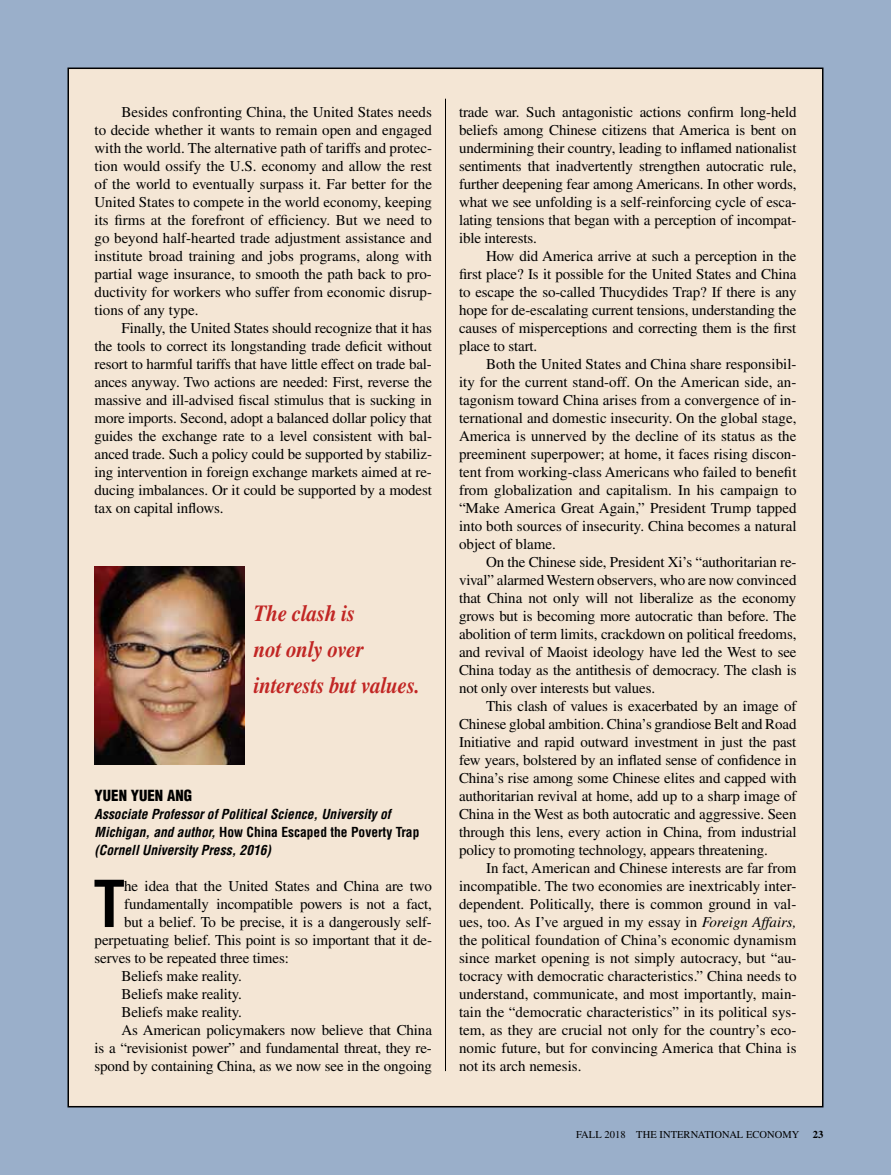
<style>
.page{position:relative;width:891px;height:1175px;background:#fff}
.page>*{position:absolute;margin:0;border:0;box-sizing:border-box;transform-origin:0 0}
.t1{font:700 condensed 63px "Helvetica LT Std";color:#000}
.t2{font:italic 700 23.1px/36px "Times LT Std";letter-spacing:-.01em;color:#c12624;scale:.91 1}
.t3{font:15px/18px "Times LT Std";letter-spacing:-.01em;color:#000;text-align:justify}
.t4{font:900 condensed 15px "Helvetica LT Std";color:#000}
.t5{font:italic 700 condensed 13.5px/18px "Helvetica LT Std";color:#000}
.t6{font:10.5px "Times LT Std";letter-spacing:.005em;color:#000}
.t7{font:700 10.5px "Times LT Std";color:#000}
.s1{font-style:normal}
.s2{font-style:italic}
</style>
<div class="page">
<div style="left:0;top:0;width:891px;height:1174px;background:#9aafca"></div>
<div style="left:68px;top:68px;width:755px;height:1038px;background:#f4e6d5"></div>
<hr style="left:445px;top:99px;width:1px;height:972px;background:#000">
<img style="left:94px;top:567px;width:150px;height:198px">
<p class="t3" style="left:94px;top:103px;width:339px;text-indent:27px">Besides confronting China, the United States needs to decide whether it wants to remain open and engaged with the world. The alternative path of tariffs and protec&shy;tion would ossify the U.S. economy and allow the rest of the world to eventually surpass it. Far better for the United States to compete in the world economy, keeping its firms at the forefront of efficiency. But we need to go beyond half-hearted trade adjustment assistance and institute broad training and jobs programs, along with partial wage insurance, to smooth the path back to pro&shy;ductivity for workers who suffer from economic disrup&shy;tions of any type.</p>
<p class="t3" style="left:94px;top:319px;width:339px;text-indent:27px">Finally, the United States should recognize that it has the tools to correct its longstanding trade deficit without resort to harmful tariffs that have little effect on trade bal&shy;ances anyway. Two actions are needed: First, reverse the massive and ill-advised fiscal stimulus that is sucking in more imports. Second, adopt a balanced dollar policy that guides the exchange rate to a level consistent with bal&shy;anced trade. Such a policy could be supported by stabiliz&shy;ing intervention in foreign exchange markets aimed at re&shy;ducing imbalances. Or it could be supported by a modest tax on capital inflows.</p>
<h2 class="t2" style="left:254px;top:595px;width:184px">The clash is<br>not only over interests but values.</h2>
<p class="t4" style="left:94px;top:786px;width:99px">YUEN YUEN ANG</p>
<p class="t5" style="left:94px;top:805px;width:326px">Associate Professor of Political Science, University of<br>Michigan, and author, <span class="s1">How China Escaped the Poverty Trap </span>(Cornell University Press, 2016)</p>
<h1 class="t1" style="left:93px;top:864px;width:33px">T</h1>
<p class="t3" style="left:124px;top:877px;width:309px">he idea that the United States and China are two</p>
<p class="t3" style="left:124px;top:895px;width:309px">fundamentally incompatible powers is not a fact,</p>
<p class="t3" style="left:124px;top:913px;width:309px">but a belief. To be precise, it is a dangerously self-</p>
<p class="t3" style="left:95px;top:931px;width:339px">perpetuating belief. This point is so important that it de-</p>
<p class="t3" style="left:95px;top:949px;width:196px">serves to be repeated three times:</p>
<p class="t3" style="left:122px;top:967px;width:122px">Beliefs make reality.</p>
<p class="t3" style="left:122px;top:985px;width:122px">Beliefs make reality.</p>
<p class="t3" style="left:122px;top:1003px;width:122px">Beliefs make reality.</p>
<p class="t3" style="left:122px;top:1021px;width:312px">As American policymakers now believe that China</p>
<p class="t3" style="left:95px;top:1039px;width:339px">is a “revisionist power” and fundamental threat, they re-</p>
<p class="t3" style="left:95px;top:1057px;width:339px">spond by containing China, as we now see in the ongoing</p>
<p class="t3" style="left:459px;top:103px;width:339px">trade war. Such antagonistic actions confirm long-held beliefs among Chinese citizens that America is bent on undermining their country, leading to inflamed nationalist sentiments that inadvertently strengthen autocratic rule, further deepening fear among Americans. In other words, what we see unfolding is a self-reinforcing cycle of esca&shy;lating tensions that began with a perception of incompat&shy;ible interests.</p>
<p class="t3" style="left:459px;top:247px;width:339px;text-indent:27px">How did America arrive at such a perception in the first place? Is it possible for the United States and China to escape the so-called Thucydides Trap? If there is any hope for de-escalating current tensions, understanding the causes of misperceptions and correcting them is the first place to start.</p>
<p class="t3" style="left:459px;top:355px;width:339px;text-indent:27px">Both the United States and China share responsibil&shy;ity for the current stand-off. On the American side, an&shy;tagonism toward China arises from a convergence of in&shy;ternational and domestic insecurity. On the global stage, America is unnerved by the decline of its status as the preeminent superpower; at home, it faces rising discon&shy;tent from working-class Americans who failed to benefit from globalization and capitalism. In his campaign to “Make America Great Again,” President Trump tapped into both sources of insecurity. China becomes a natural object of blame.</p>
<p class="t3" style="left:459px;top:553px;width:339px;text-indent:27px">On the Chinese side, President Xi’s “authoritarian re&shy;vival” alarmed Western observers, who are now convinced that China not only will not liberalize as the economy grows but is becoming more autocratic than before. The abolition of term limits, crackdown on political freedoms, and revival of Maoist ideology have led the West to see China today as the antithesis of democracy. The clash is not only over interests but values.</p>
<p class="t3" style="left:459px;top:697px;width:339px;text-indent:27px">This clash of values is exacerbated by an image of Chinese global ambition. China’s grandiose Belt and Road Initiative and rapid outward investment in just the past few years, bolstered by an inflated sense of confidence in China’s rise among some Chinese elites and capped with authoritarian revival at home, add up to a sharp image of China in the West as both autocratic and aggressive. Seen through this lens, every action in China, from industrial policy to promoting technology, appears threatening.</p>
<p class="t3" style="left:459px;top:859px;width:339px;text-indent:27px">In fact, American and Chinese interests are far from incompatible. The two economies are inextricably inter&shy;dependent. Politically, there is common ground in val&shy;ues, too. As I’ve argued in my essay in <span class="s2">Foreign Affairs, </span>the political foundation of China’s economic dynamism since market opening is not simply autocracy, but “au&shy;tocracy with democratic characteristics.” China needs to understand, communicate, and most importantly, main&shy;tain the “democratic characteristics” in its political sys&shy;tem, as they are crucial not only for the country’s eco&shy;nomic future, but for convincing America that China is not its arch nemesis.</p>
<p class="t6" style="left:576px;top:1128px;width:225px">FALL 2018 THE INTERNATIONAL ECONOMY</p>
<p class="t7" style="left:813px;top:1128px;width:12px">23</p>
</div>
